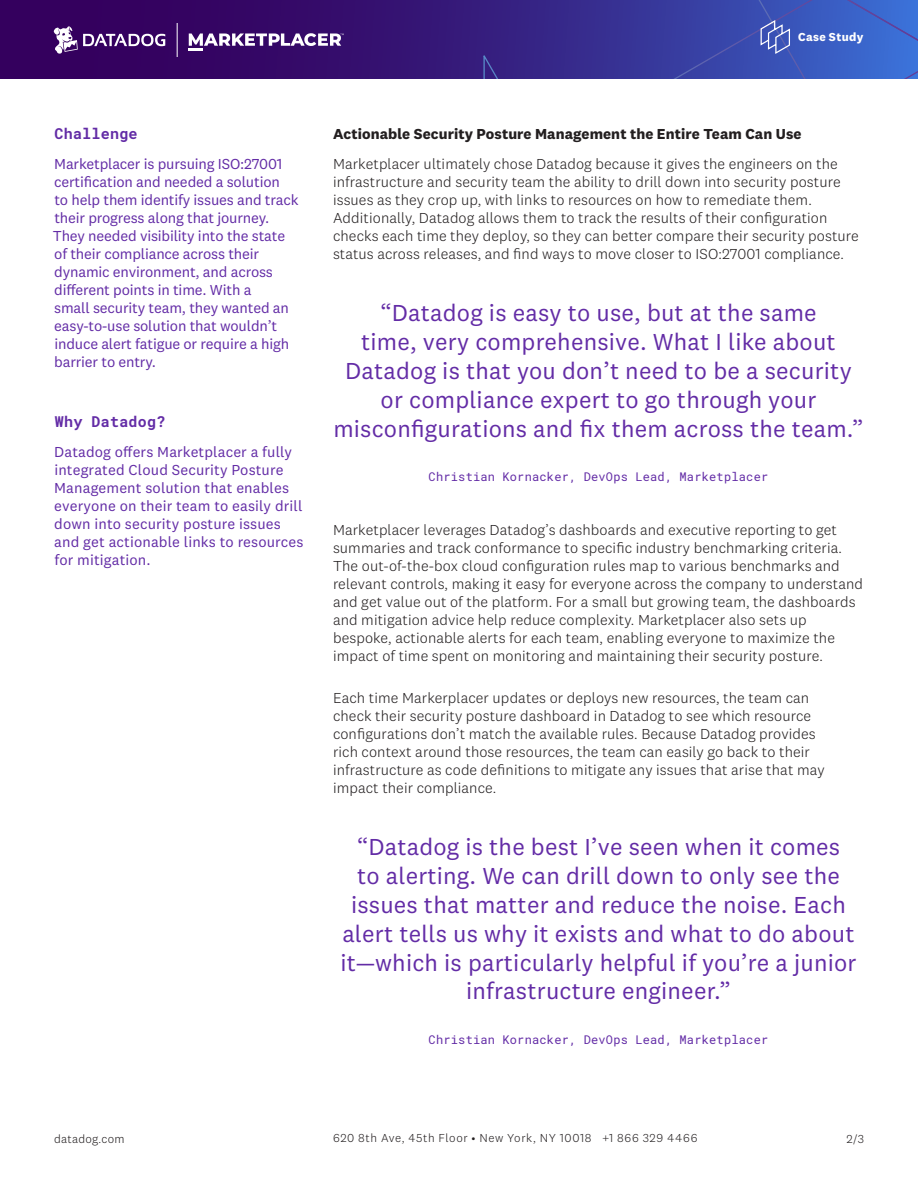
<style>
.page{position:relative;width:918px;height:1188px;background:#fff}
.page>*{position:absolute;margin:0;border:0;box-sizing:border-box;transform-origin:0 0}
.t1{font:24px/28.8px "National 2";letter-spacing:.005em;color:#632ca6;text-align:center}
.BODY{font:300 15px/18px "National 2";letter-spacing:.005em;color:#231f20}
.SIDE_BAR-BODY{font:15px/18px "National 2";letter-spacing:-.01em;color:#632ca6}
.SUBTITLE{font:700 15px "National 2";letter-spacing:.005em;color:#231f20}
.SIDE_BAR-HEADER{font:700 15px "Roboto Mono";letter-spacing:.02em;color:#632ca6}
.Name_title_co{font:12px "Roboto Mono";letter-spacing:.02em;color:#632ca6}
.t2{font:300 12px "National 2";letter-spacing:.05em;color:#231f20}
.t3{font:300 12px "National 2";letter-spacing:.02em;color:#231f20}
.t4{font:700 12px "National 2";letter-spacing:.03em;color:#fff}
</style>
<div class="page">
<svg style="left:0;top:0;width:483px;height:79px;background:#340968"></svg>
<svg style="left:54px;top:26px;width:111px;height:28px"></svg>
<hr style="left:177px;top:23px;width:1px;height:34px;background:#fff">
<svg style="left:483px;top:0;width:435px;height:79px;background:#3944a7"></svg>
<svg style="left:189px;top:33px;width:155px;height:17px"></svg>
<p class="t4" style="left:798px;top:30px;width:67px">Case Study</p>
<p class="SIDE_BAR-HEADER" style="left:54px;top:123px;width:85px">Challenge</p>
<p class="SIDE_BAR-BODY" style="left:53px;top:155px;width:247px">Marketplacer is pursuing ISO:27001 certification and needed a solution<br>to help them identify issues and track their progress along that journey.<br>They needed visibility into the state of their compliance across their dynamic environment, and across different points in time. With a<br>small security team, they wanted an easy-to-use solution that wouldn’t induce alert fatigue or require a high barrier to entry.</p>
<p class="SIDE_BAR-HEADER" style="left:55px;top:411px;width:112px">Why Datadog?</p>
<p class="SIDE_BAR-BODY" style="left:54px;top:443px;width:251px">Datadog offers Marketplacer a fully integrated Cloud Security Posture Management solution that enables everyone on their team to easily drill down into security posture issues and get actionable links to resources for mitigation.</p>
<p class="SUBTITLE" style="left:333px;top:124px;width:470px">Actionable Security Posture Management the Entire Team Can Use</p>
<p class="BODY" style="left:333px;top:155px;width:527px">Marketplacer ultimately chose Datadog because it gives the engineers on the infrastructure and security team the ability to drill down into security posture issues as they crop up, with links to resources on how to remediate them.<br>Additionally, Datadog allows them to track the results of their configuration checks each time they deploy, so they can better compare their security posture status across releases, and find ways to move closer to ISO:27001 compliance.</p>
<p class="t1" style="left:333px;top:299px;width:532px">“Datadog is easy to use, but at the same<br>time, very comprehensive. What I like about Datadog is that you don’t need to be a security or compliance expert to go through your misconfigurations and fix them across the team.”</p>
<p class="Name_title_co" style="left:429px;top:468px;width:341px">Christian Kornacker, DevOps Lead, Marketplacer</p>
<p class="BODY" style="left:333px;top:521px;width:532px">Marketplacer leverages Datadog’s dashboards and executive reporting to get summaries and track conformance to specific industry benchmarking criteria.<br>The out-of-the-box cloud configuration rules map to various benchmarks and relevant controls, making it easy for everyone across the company to understand and get value out of the platform. For a small but growing team, the dashboards and mitigation advice help reduce complexity. Marketplacer also sets up bespoke, actionable alerts for each team, enabling everyone to maximize the impact of time spent on monitoring and maintaining their security posture.</p>
<p class="BODY" style="left:333px;top:689px;width:493px">Each time Markerplacer updates or deploys new resources, the team can check their security posture dashboard in Datadog to see which resource configurations don’t match the available rules. Because Datadog provides rich context around those resources, the team can easily go back to their infrastructure as code definitions to mitigate any issues that arise that may impact their compliance.</p>
<p class="t1" style="left:340px;top:833px;width:518px">“Datadog is the best I’ve seen when it comes<br>to alerting. We can drill down to only see the issues that matter and reduce the noise. Each alert tells us why it exists and what to do about it—which is particularly helpful if you’re a junior infrastructure engineer.”</p>
<p class="Name_title_co" style="left:429px;top:1031px;width:341px">Christian Kornacker, DevOps Lead, Marketplacer</p>
<p class="t3" style="left:54px;top:1132px;width:72px">datadog.com</p>
<p class="t2" style="left:333px;top:1131px;width:366px">620 8th Ave, 45th Floor • New York, NY 10018 +1 866 329 4466</p>
<p class="t2" style="left:847px;top:1132px;width:19px">2/3</p>
</div>
